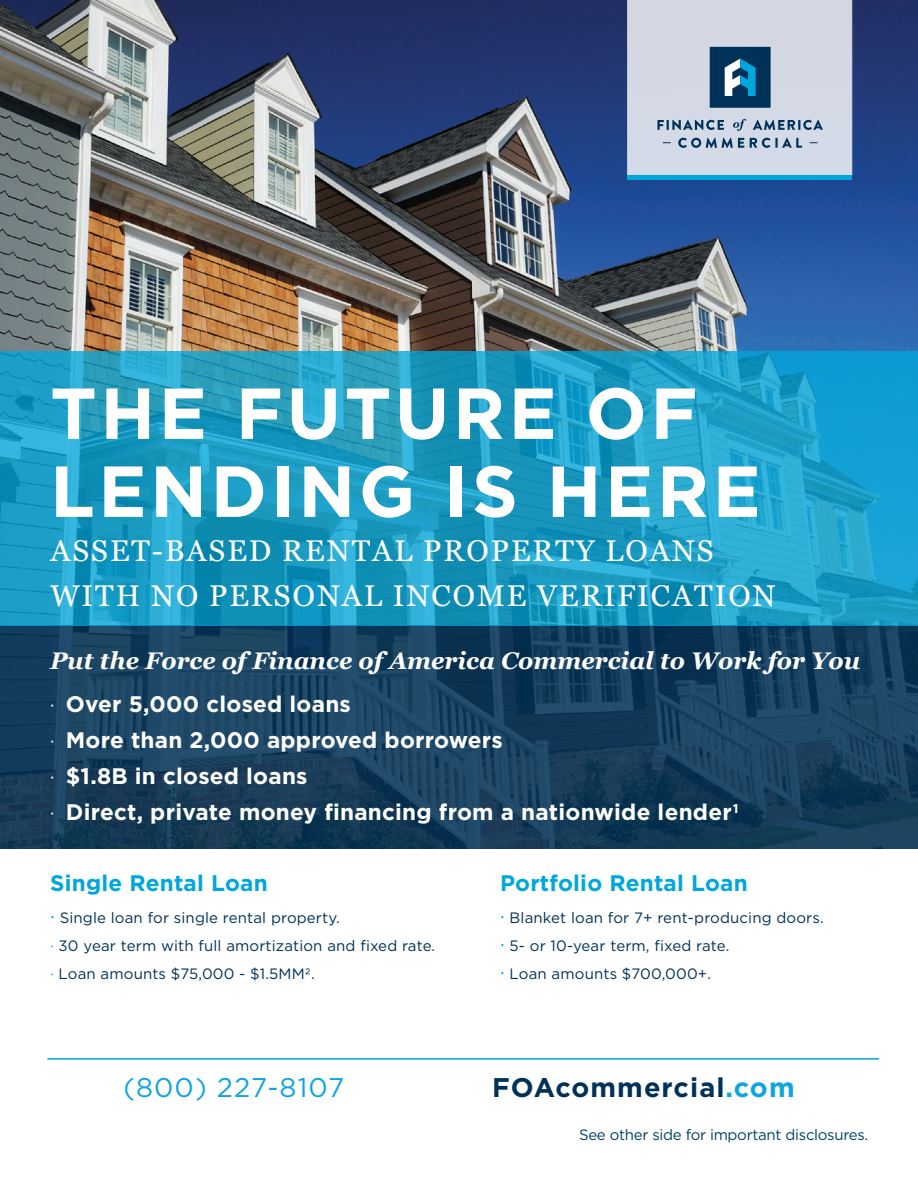
<style>
.page{position:relative;width:918px;height:1188px;background:#fff}
.page>*{position:absolute;margin:0;border:0;box-sizing:border-box;transform-origin:0 0}
.t1{font:700 72px/78px "Gotham";letter-spacing:.05em;color:#fff}
.t2{font:30px/45px "Georgia";letter-spacing:.065em;color:#fff}
.t3{font:700 27px "Gotham";letter-spacing:.04em;color:#003158}
.t4{font:27px "Gotham";letter-spacing:.04em;color:#0ea6dc}
.t5{font:italic 700 24px "Georgia";color:#fff}
.t6{font:700 22.5px/36px "Gotham";letter-spacing:.01em;color:#fff}
.t7{font:700 22.5px "Gotham";letter-spacing:.01em;color:#00a7dc}
.t8{font:15px/27.8px "Gotham";letter-spacing:.01em;color:#003158}
.t9{font:15px "Gotham";letter-spacing:-.02em;color:#024268}
.s1{font-weight:400;font-size:18px}
.s2{font-size:19.5px;color:#00a7dc}
.s3{color:#00a7dc}
.s4{color:#0ea6dc}
</style>
<div class="page">
<img style="left:0;top:0;width:918px;height:849px">
<svg style="left:0;top:625px;width:918px;height:223px"></svg>
<svg style="left:0;top:351px;width:918px;height:274px"></svg>
<hr style="left:47px;top:1058px;width:832px;height:2px;background:#00a7dc">
<div style="left:628px;top:175px;width:224px;height:5px;background:#00a7dc"></div>
<svg style="left:627px;top:0;width:225px;height:175px"></svg>
<h1 class="t1" style="left:50px;top:374px;width:712px">THE FUTURE OF<br>LENDING IS HERE</h1>
<h2 class="t2" style="left:50px;top:529px;width:727px">ASSET-BASED RENTAL PROPERTY LOANS<br>WITH NO PERSONAL INCOME VERIFICATION</h2>
<h3 class="t5" style="left:50px;top:646px;width:812px">Put the Force of Finance of America Commercial to Work for You</h3>
<h3 class="t6" style="left:50px;top:686px;width:691px"><span class="s1">·</span> Over 5,000 closed loans<br><span class="s1">·</span> More than 2,000 approved borrowers<br><span class="s1">·</span> $1.8B in closed loans<br><span class="s1">·</span> Direct, private money financing from a nationwide lender1</h3>
<h3 class="t7" style="left:50px;top:868px;width:219px">Single Rental Loan</h3>
<p class="t8" style="left:50px;top:904px;width:387px"><span class="s2">·</span> Single loan for single rental property.<br><span class="s3">·</span> 30 year term with full amortization and fixed rate. <span class="s3">·</span> Loan amounts $75,000 - $1.5MM2.</p>
<h3 class="t7" style="left:500px;top:868px;width:249px">Portfolio Rental Loan</h3>
<p class="t8" style="left:500px;top:904px;width:325px"><span class="s2">·</span> Blanket loan for 7+ rent-producing doors. <span class="s2">·</span> 5- or 10-year term, fixed rate.<br><span class="s2">·</span> Loan amounts $700,000+.</p>
<h3 class="t4" style="left:123px;top:1070px;width:222px">(800) 227-8107</h3>
<h3 class="t3" style="left:492px;top:1070px;width:304px">FOAcommercial<span class="s4">.com</span></h3>
<p class="t9" style="left:579px;top:1125px;width:291px">See other side for important disclosures.</p>
</div>
